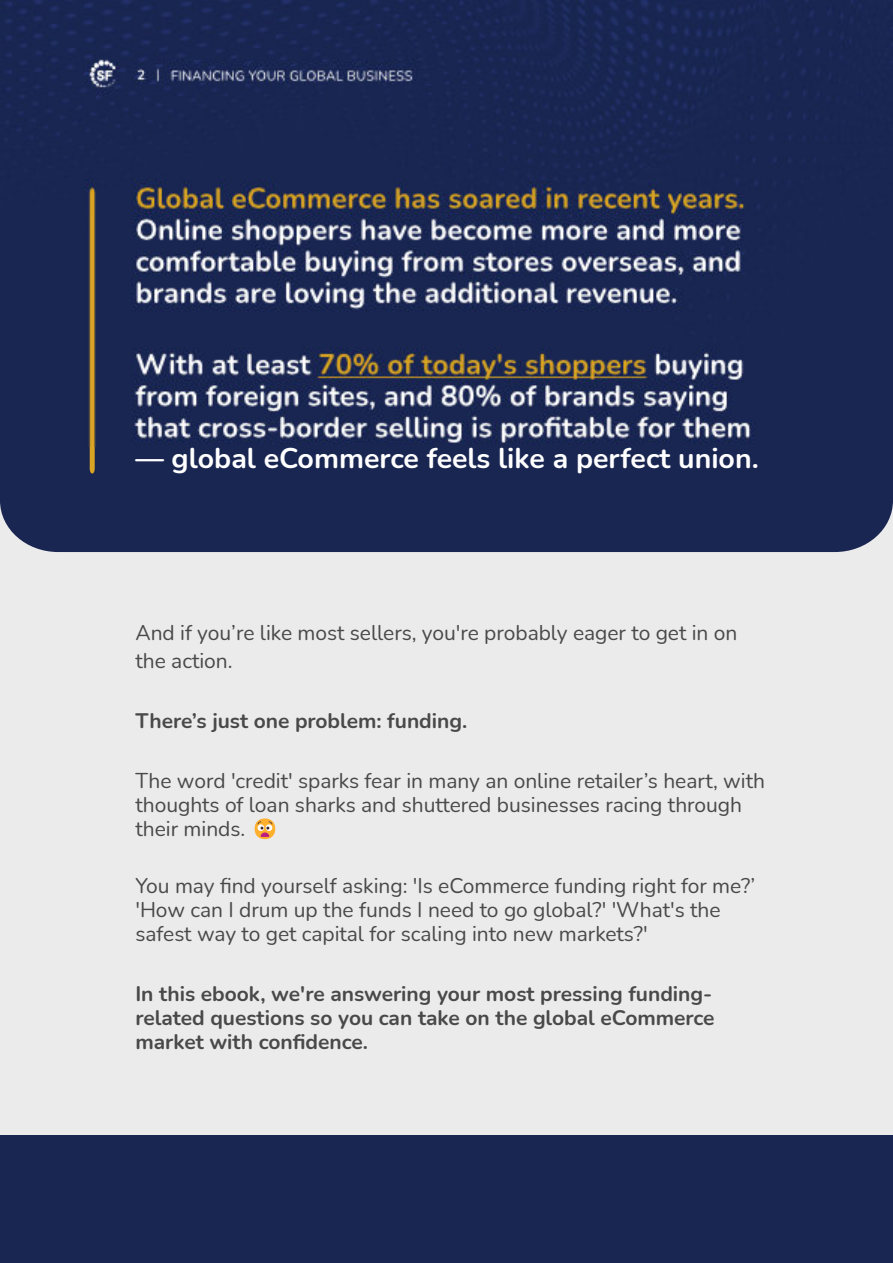
<style>
.page{position:relative;width:893px;height:1263px;background:#ebebeb}
.page>*{position:absolute;margin:0;border:0;box-sizing:border-box;transform-origin:0 0}
.t1{font:700 28.5px "Nunito";color:#fff}
.t2{font:21px/24px "Nunito";color:#494949}
.t3{font:700 21px/24px "Nunito";color:#494949;text-align:justify}
</style>
<div class="page">
<div style="left:0;top:447px;width:893px;height:105px;background:#1a2652"></div>
<svg style="left:255px;top:818px;width:20px;height:21px"></svg>
<div style="left:0;top:1135px;width:893px;height:128px;background:#1a2652"></div>
<svg style="left:90px;top:447px;width:5px;height:27px"></svg>
<img style="left:0;top:0;width:893px;height:447px">
<h1 class="t1" style="left:135px;top:439px;width:625px">— global eCommerce feels like a perfect union.</h1>
<p class="t2" style="left:135px;top:618px;width:603px;line-height:28.5px">And if you’re like most sellers, you're probably eager to get in on the action.</p>
<p class="t3" style="left:135px;top:709px;width:333px">There’s just one problem: funding.</p>
<p class="t2" style="left:135px;top:769px;width:631px">The word 'credit' sparks fear in many an online retailer’s heart, with thoughts of loan sharks and shuttered businesses racing through their minds.</p>
<p class="t2" style="left:135px;top:874px;width:621px">You may find yourself asking: 'Is eCommerce funding right for me?’ 'How can I drum up the funds I need to go global?' 'What's the safest way to get capital for scaling into new markets?'</p>
<p class="t3" style="left:135px;top:982px;width:581px">In this ebook, we're answering your most pressing funding&shy;related questions so you can take on the global eCommerce market with confidence.</p>
</div>
